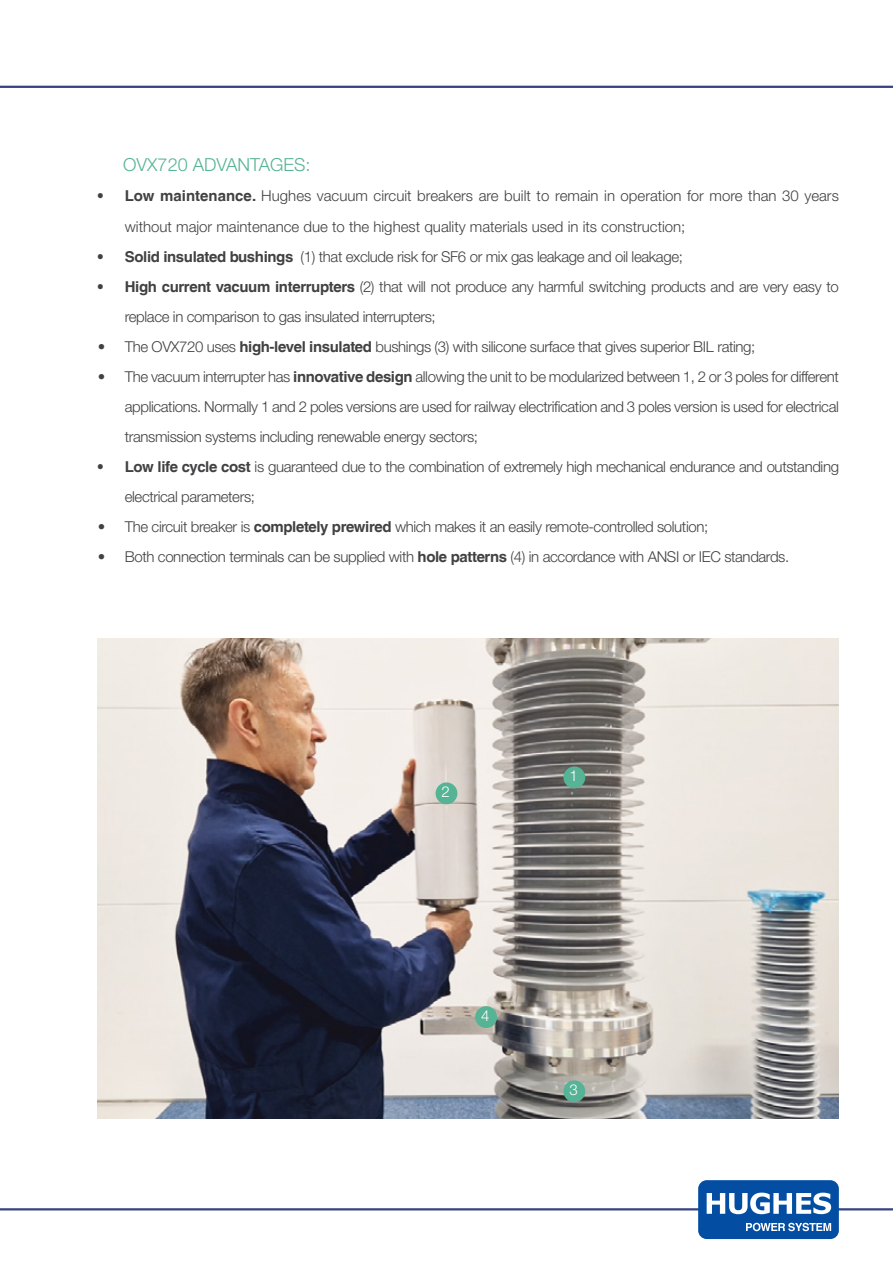
<style>
.page{position:relative;width:893px;height:1263px;background:#fff}
.page>*{position:absolute;margin:0;border:0;box-sizing:border-box;transform-origin:0 0}
.t1{font:300 18px "Helvetica Neue";color:#56b395}
.t2{font:300 15px/30px "Helvetica Neue";letter-spacing:-.025em;color:#414042}
.t3{font:300 15px/30px "Helvetica Neue";color:#414042}
.t4{font:300 15px "Helvetica Neue";color:#fff}
.s1{font-family:"Helvetica LT";font-weight:700}
</style>
<div class="page">
<hr style="left:0;top:1208px;width:893px;height:2px;background:#384184">
<div style="left:698px;top:1180px;width:141px;height:59px;background:#034ea2;border-radius:9px"></div>
<svg style="left:707px;top:1192px;width:124px;height:22px"></svg>
<svg style="left:746px;top:1223px;width:85px;height:8px"></svg>
<hr style="left:0;top:86px;width:893px;height:2px;background:#384184">
<img style="left:98px;top:638px;width:741px;height:481px">
<div style="left:563px;top:766px;width:22px;height:22px;background:#56b395;border-radius:50%"></div>
<div style="left:436px;top:782px;width:21px;height:22px;background:#56b395;border-radius:50%"></div>
<div style="left:563px;top:1080px;width:22px;height:22px;background:#56b395;border-radius:50%"></div>
<div style="left:475px;top:1006px;width:22px;height:22px;background:#56b395;border-radius:50%"></div>
<p class="t1" style="left:123px;top:154px;width:189px">OVX720 ADVANTAGES:</p>
<p class="t3" style="left:125px;top:181px;width:716px;text-indent:-27px"><span class="s1">• Low maintenance.</span> Hughes vacuum circuit breakers are built to remain in operation for more than 30 years without major maintenance due to the highest quality materials used in its construction;</p>
<p class="t2" style="left:98px;top:241px;width:587px"><span class="s1">• Solid insulated bushings</span> (1) that exclude risk for SF6 or mix gas leakage and oil leakage;</p>
<p class="t2" style="left:125px;top:271px;width:716px;text-indent:-27px"><span class="s1">• High current vacuum interrupters</span> (2) that will not produce any harmful switching products and are very easy to replace in comparison to gas insulated interrupters;</p>
<p class="t2" style="left:98px;top:331px;width:659px">• The OVX720 uses <span class="s1">high-level insulated</span> bushings (3) with silicone surface that gives superior BIL rating;</p>
<p class="t2" style="left:125px;top:361px;width:716px;text-align:justify;text-indent:-27px">• The vacuum interrupter has <span class="s1">innovative design</span> allowing the unit to be modularized between 1, 2 or 3 poles for different applications. Normally 1 and 2 poles versions are used for railway electrification and 3 poles version is used for electrical transmission systems including renewable energy sectors;</p>
<p class="t2" style="left:125px;top:451px;width:716px;text-indent:-27px"><span class="s1">• Low life cycle cost</span> is guaranteed due to the combination of extremely high mechanical endurance and outstanding electrical parameters;</p>
<p class="t2" style="left:98px;top:511px;width:612px">• The circuit breaker is <span class="s1">completely prewired</span> which makes it an easily remote-controlled solution;</p>
<p class="t2" style="left:98px;top:541px;width:693px">• Both connection terminals can be supplied with <span class="s1">hole patterns</span> (4) in accordance with ANSI or IEC standards.</p>
<p class="t4" style="left:442px;top:783px;width:10px">2</p>
<p class="t4" style="left:569px;top:767px;width:10px">1</p>
<p class="t4" style="left:481px;top:1006px;width:10px">4</p>
<p class="t4" style="left:569px;top:1081px;width:10px">3</p>
</div>
